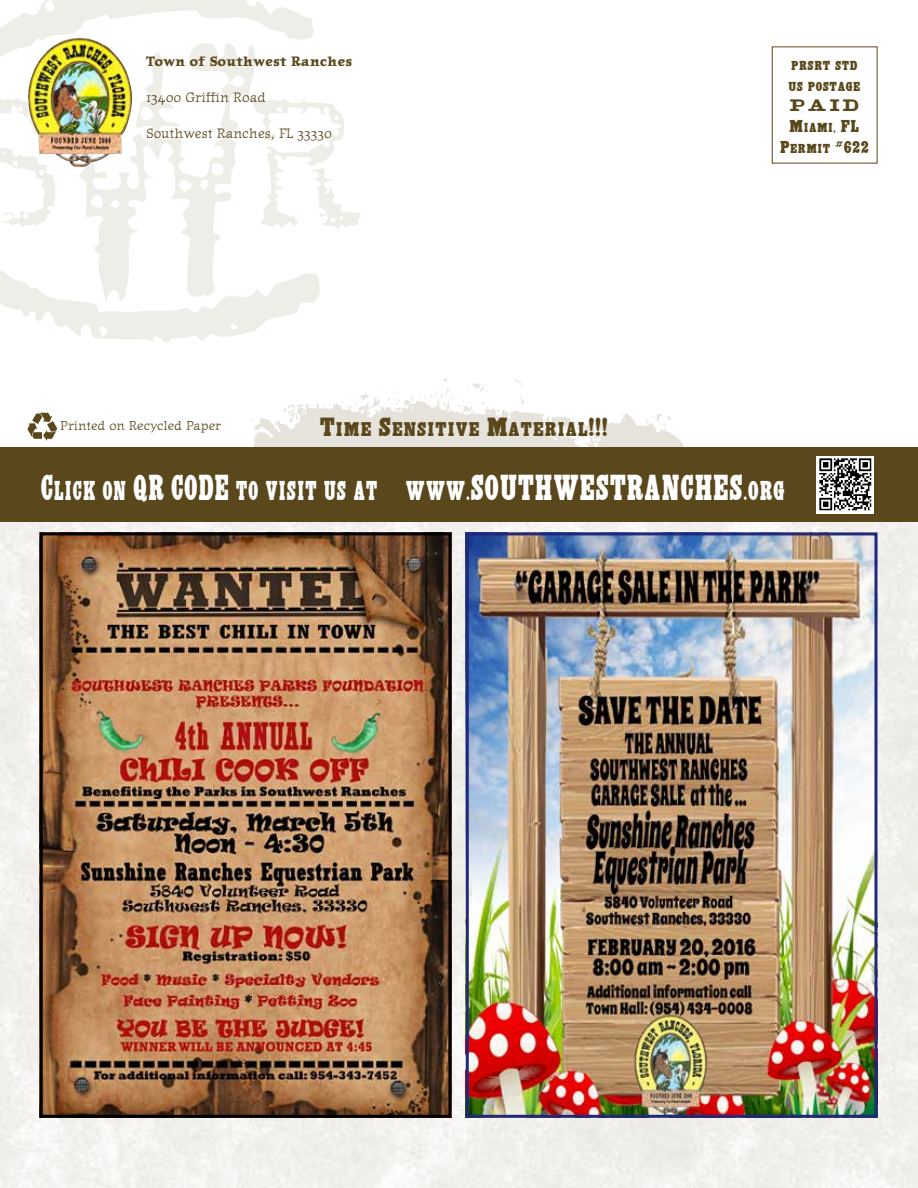
<style>
.page{position:relative;width:918px;height:1188px;background:#fff}
.page>*{position:absolute;margin:0;border:0;box-sizing:border-box;transform-origin:0 0}
.t1{font:33px "Headliner";color:#fff;scale:.73 1}
.t2{font:24px "Headliner";color:#5a481c}
.t3{font:17.25px "Industrial Press";color:#5a481c}
.t4{font:15.75px/21px "Headliner";color:#5a481c}
.t5{font:13.5px "Journal Text";color:#5a481c}
.t6{font:700 13.5px "Journal";color:#5a481c}
.t7{font:12.75px "Journal Text";color:#5a481c}
</style>
<div class="page">
<img style="left:0;top:522px;width:918px;height:666px">
<img style="left:27px;top:413px;width:29px;height:28px">
<svg style="left:0;top:98px;width:43px;height:129px"></svg>
<svg style="left:43px;top:58px;width:212px;height:210px"></svg>
<svg style="left:253px;top:98px;width:107px;height:131px"></svg>
<svg style="left:0;top:268px;width:320px;height:75px"></svg>
<svg style="left:0;top:0;width:314px;height:58px"></svg>
<img style="left:243px;top:378px;width:445px;height:70px">
<div style="left:0;top:448px;width:918px;height:74px;background:#5a481c"></div>
<img style="left:28px;top:38px;width:47px;height:121px">
<img style="left:470px;top:536px;width:404px;height:578px">
<div style="left:466px;top:532px;width:412px;height:586px;border:3px solid #212877"></div>
<img style="left:44px;top:536px;width:403px;height:578px">
<div style="left:40px;top:532px;width:411px;height:586px;border:3px solid #000"></div>
<svg style="left:817px;top:456px;width:57px;height:58px"></svg>
<img style="left:819px;top:459px;width:52px;height:52px">
<p class="t6" style="left:146px;top:53px;width:207px">Town of Southwest Ranches</p>
<p class="t5" style="left:146px;top:90px;width:121px">13400 Griffin Road</p>
<p class="t5" style="left:146px;top:126px;width:187px">Southwest Ranches, FL 33330</p>
<p class="t7" style="left:60px;top:418px;width:162px">Printed on Recycled Paper</p>
<p class="t2" style="left:320px;top:412px;width:290px">Time Sensitive Material!!!</p>
<p class="t4" style="left:788px;top:53px;width:74px">prsrt std us postage</p>
<p class="t3" style="left:790px;top:95px;width:71px">paid</p>
<p class="t4" style="left:780px;top:116px;width:90px;text-align:center">Miami, FL<br>Permit #622</p>
<p class="t1" style="left:41px;top:468px;width:1021px">Click on QR CODE to visit us at www.SOUTHWESTRANCHES.org</p>
</div>
